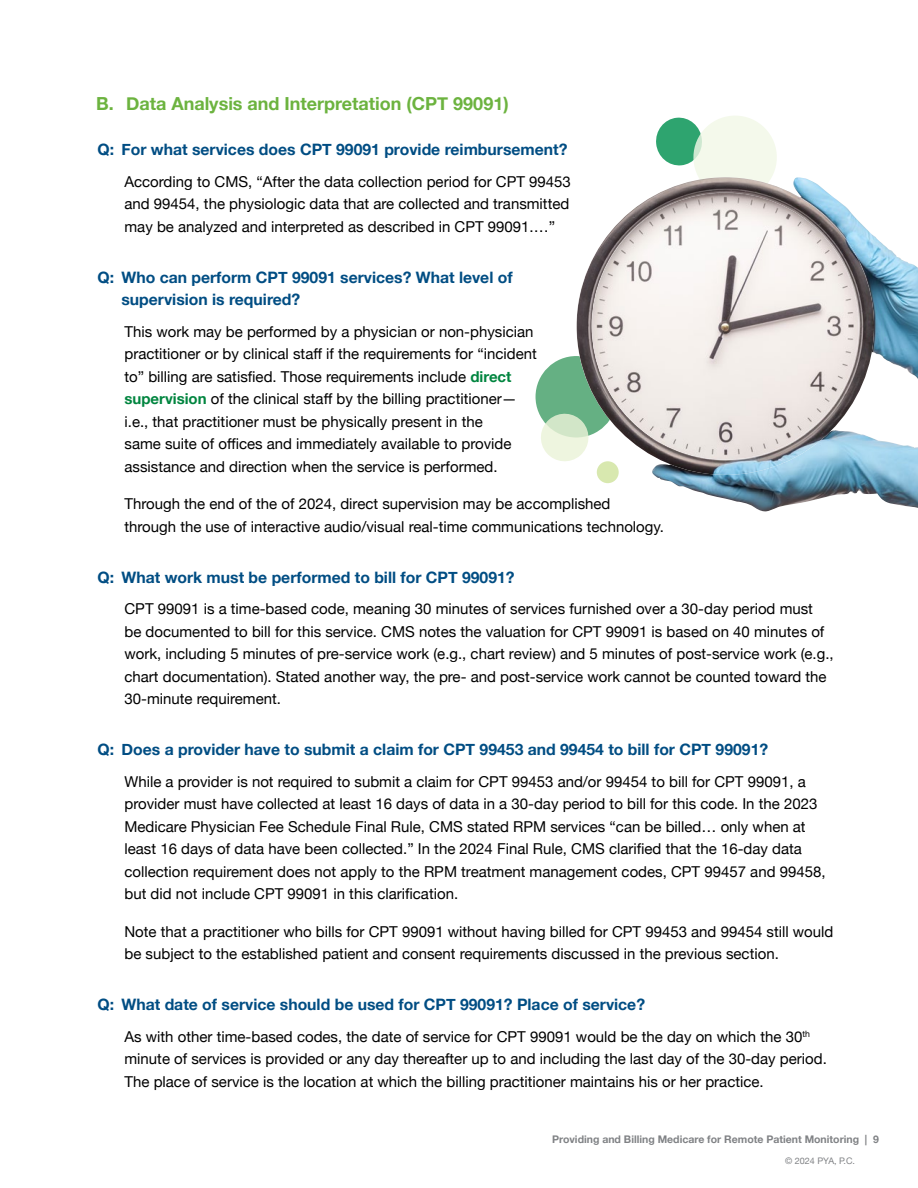
<style>
.page{position:relative;width:918px;height:1188px;background:#fff}
.page>*{position:absolute;margin:0;border:0;box-sizing:border-box;transform-origin:0 0}
.t1{font:700 18px "Helvetica Neue";color:#6cb33f}
.t2{font:700 15.75px/22.5px "Helvetica Neue";color:#004d83}
.t3{font:15px/22.5px "Helvetica Neue";color:#000}
.t4{font:700 10.5px "Helvetica Neue";color:#808285}
.t5{font:9px "Helvetica Neue";color:#808285}
.s1{font-weight:700;color:#00853f}
</style>
<div class="page">
<svg style="left:656px;top:116px;width:121px;height:61px"></svg>
<div style="left:535px;top:356px;width:82px;height:82px;background:#65b083;border-radius:50%"></div>
<img style="left:652px;top:177px;width:266px;height:335px">
<img style="left:577px;top:177px;width:297px;height:298px;border-radius:149px">
<img style="left:592px;top:193px;width:267px;height:267px;border-radius:133px">
<div style="left:597px;top:461px;width:22px;height:22px;background:#d8e8af;border-radius:50%"></div>
<svg style="left:538px;top:411px;width:53px;height:50px"></svg>
<p class="t1" style="left:96px;top:90px;width:414px">B. Data Analysis and Interpretation (CPT 99091)</p>
<p class="t2" style="left:98px;top:139px;width:471px">Q: For what services does CPT 99091 provide reimbursement?</p>
<p class="t3" style="left:124px;top:171px;width:448px;text-align:justify">According to CMS, “After the data collection period for CPT 99453 and 99454, the physiologic data that are collected and transmitted may be analyzed and interpreted as described in CPT 99091.…”</p>
<p class="t2" style="left:122px;top:266px;width:393px;text-indent:-24px">Q: Who can perform CPT 99091 services? What level of supervision is required?</p>
<p class="t3" style="left:124px;top:321px;width:414px">This work may be performed by a physician or non-physician practitioner or by clinical staff if the requirements for “incident to” billing are satisfied. Those requirements include <span class="s1">direct supervision</span> of the clinical staff by the billing practitioner— i.e., that practitioner must be physically present in the<br>same suite of offices and immediately available to provide assistance and direction when the service is performed.</p>
<p class="t3" style="left:124px;top:494px;width:541px">Through the end of the of 2024, direct supervision may be accomplished through the use of interactive audio/visual real-time communications technology.</p>
<p class="t2" style="left:98px;top:566px;width:419px">Q: What work must be performed to bill for CPT 99091?</p>
<p class="t3" style="left:124px;top:599px;width:711px">CPT 99091 is a time-based code, meaning 30 minutes of services furnished over a 30-day period must<br>be documented to bill for this service. CMS notes the valuation for CPT 99091 is based on 40 minutes of work, including 5 minutes of pre-service work (e.g., chart review) and 5 minutes of post-service work (e.g., chart documentation). Stated another way, the pre- and post-service work cannot be counted toward the 30-minute requirement.</p>
<p class="t2" style="left:98px;top:739px;width:672px">Q: Does a provider have to submit a claim for CPT 99453 and 99454 to bill for CPT 99091?</p>
<p class="t3" style="left:124px;top:771px;width:703px">While a provider is not required to submit a claim for CPT 99453 and/or 99454 to bill for CPT 99091, a provider must have collected at least 16 days of data in a 30-day period to bill for this code. In the 2023<br>Medicare Physician Fee Schedule Final Rule, CMS stated RPM services “can be billed… only when at least 16 days of data have been collected.” In the 2024 Final Rule, CMS clarified that the 16-day data collection requirement does not apply to the RPM treatment management codes, CPT 99457 and 99458, but did not include CPT 99091 in this clarification.</p>
<p class="t3" style="left:124px;top:921px;width:711px">Note that a practitioner who bills for CPT 99091 without having billed for CPT 99453 and 99454 still would be subject to the established patient and consent requirements discussed in the previous section.</p>
<p class="t2" style="left:98px;top:994px;width:549px">Q: What date of service should be used for CPT 99091? Place of service?</p>
<p class="t3" style="left:124px;top:1026px;width:704px">As with other time-based codes, the date of service for CPT 99091 would be the day on which the 30<sup>th </sup>minute of services is provided or any day thereafter up to and including the last day of the 30-day period.<br>The place of service is the location at which the billing practitioner maintains his or her practice.</p>
<p class="t4" style="left:552px;top:1131px;width:328px">Providing and Billing Medicare for Remote Patient Monitoring | 9</p>
<p class="t5" style="left:785px;top:1154px;width:71px">© 2024 PYA, P.C.</p>
</div>
